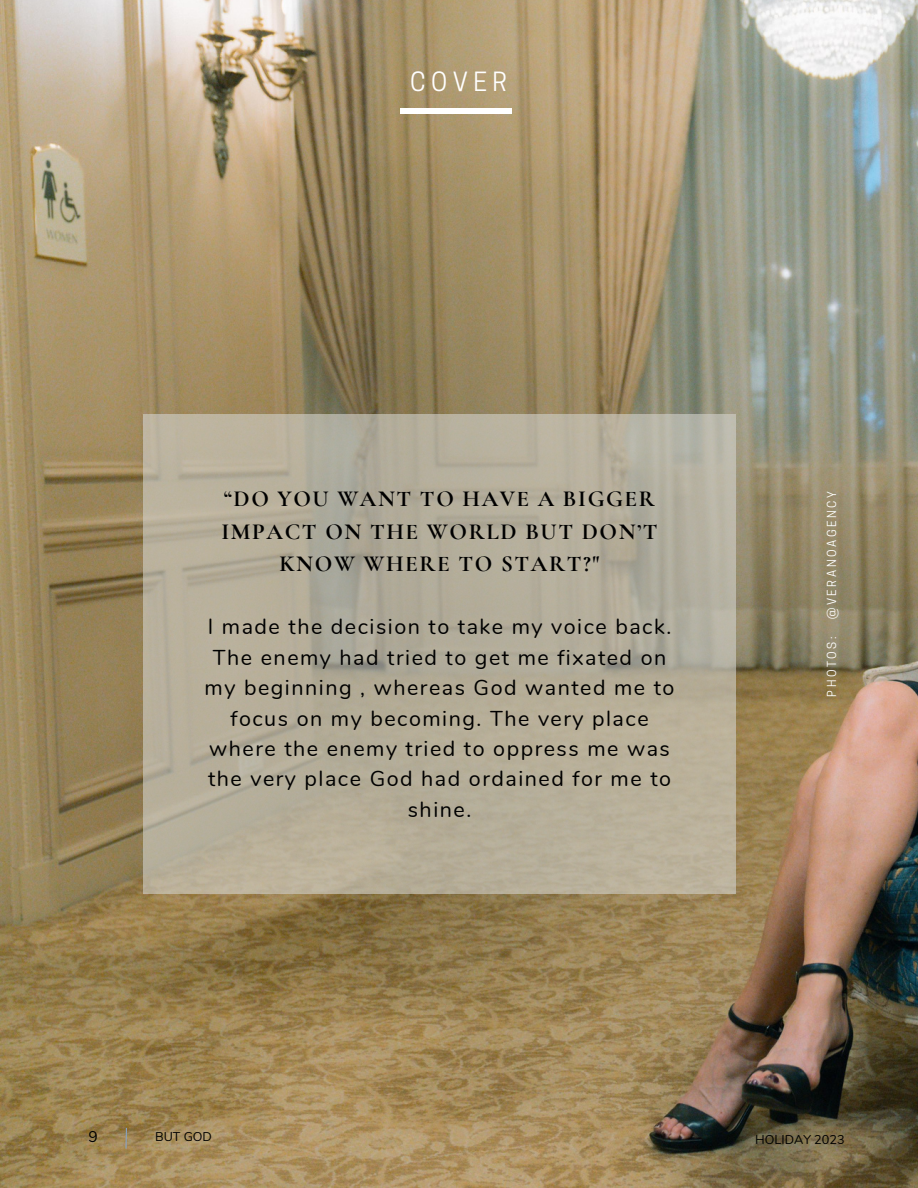
<style>
.page{position:relative;width:918px;height:1188px;background:#fff}
.page>*{position:absolute;margin:0;border:0;box-sizing:border-box;transform-origin:0 0}
.t1{font:24.9px "Cooper Hewitt";letter-spacing:.22em;color:#fff}
.t2{font:700 22.95px/32.7px "Cormorant Garamond";letter-spacing:.07em;color:#000;text-align:center}
.t3{font:21.45px/30.3px "Nunito";letter-spacing:.07em;color:#000;text-align:center}
.t4{font:15.45px "Nunito";color:#000}
.t5{font:12.75px "Nunito";color:#000}
.t6{font:11.7px "Cooper Hewitt";letter-spacing:.22em;color:#fff}
</style>
<div class="page">
<img style="left:0;top:0;width:918px;height:1188px">
<div style="left:400px;top:108px;width:112px;height:5px;background:#fff"></div>
<svg style="left:143px;top:415px;width:593px;height:479px;background:#b4ad9a"></svg>
<hr style="left:125px;top:1128px;width:2px;height:21px;background:#89a4c3">
<p class="t1" style="left:410px;top:72px;width:98px">COVER</p>
<p class="t2" style="left:222px;top:483px;width:438px">“DO YOU WANT TO HAVE A BIGGER<br>IMPACT ON THE WORLD BUT DON’T<br>KNOW WHERE TO START?"</p>
<p class="t3" style="left:205px;top:612px;width:471px">I made the decision to take my voice back.<br>The enemy had tried to get me fixated on my beginning , whereas God wanted me to focus on my becoming. The very place where the enemy tried to oppress me was the very place God had ordained for me to shine.</p>
<p class="t6" style="left:827px;top:619px;width:129px;rotate:-90deg">@VERANOAGENCY</p>
<p class="t6" style="left:827px;top:697px;width:62px;rotate:-90deg">PHOTOS:</p>
<p class="t4" style="left:88px;top:1127px;width:11px">9</p>
<p class="t5" style="left:155px;top:1129px;width:58px">BUT GOD</p>
<p class="t5" style="left:755px;top:1131px;width:91px">HOLIDAY 2023</p>
</div>
